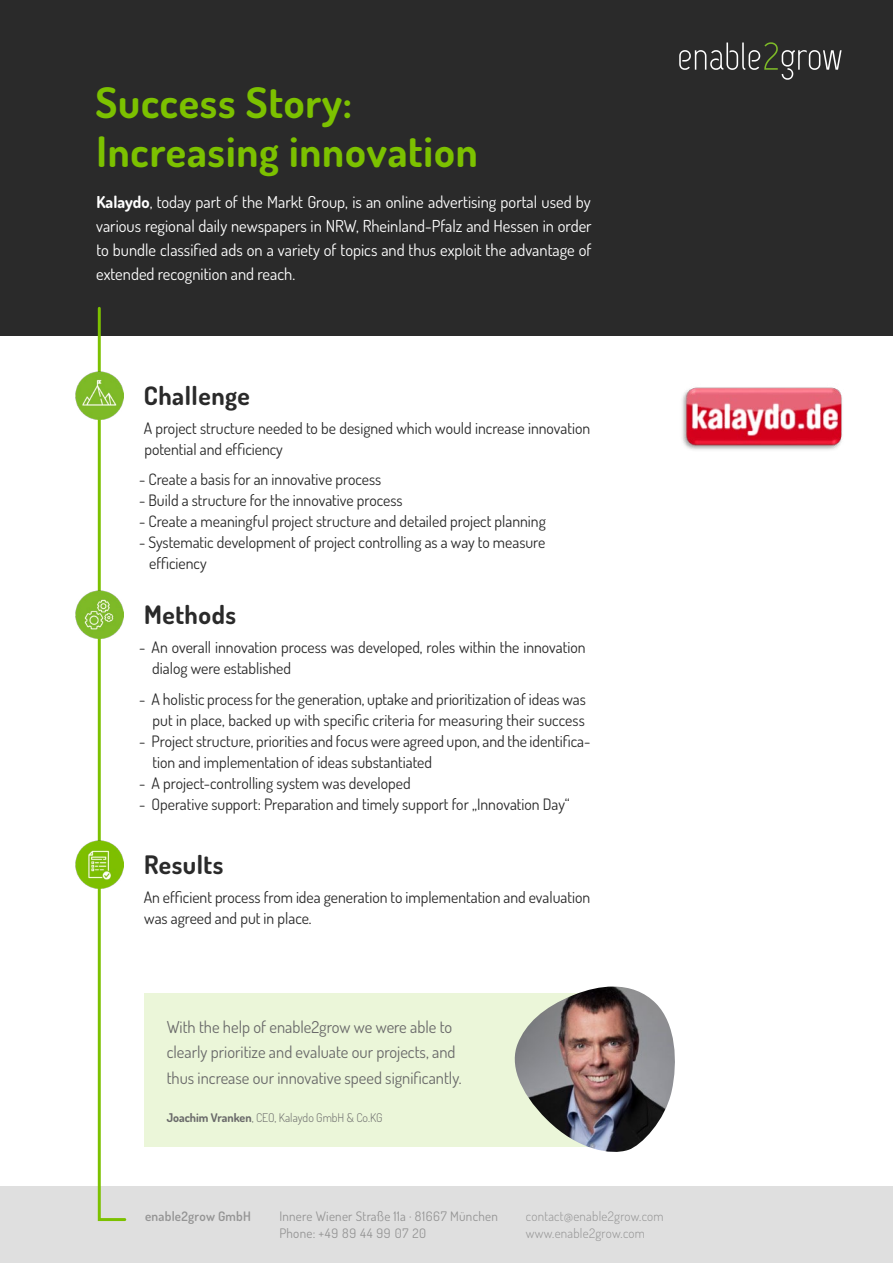
<style>
.page{position:relative;width:893px;height:1263px;background:#fff}
.page>*{position:absolute;margin:0;border:0;box-sizing:border-box;transform-origin:0 0}
.t1{font:700 42px/49.5px "Dosis";letter-spacing:.02em;color:#7cc100}
.t2{font:700 25.5px "Dosis";letter-spacing:.02em;color:#2a2a2a}
.t3{font:16.5px/24px "Dosis";color:#fff;text-align:justify}
.t4{font:16.5px/25.5px "Dosis";color:#6a6a6a}
.t5{font:15.75px/21px "Dosis";color:#2a2a2a}
.t6{font:13.2px/17px "Dosis";letter-spacing:.02em;color:#949494}
.t7{font:300 13.2px/17px "Dosis";letter-spacing:.02em;color:#949494}
.t8{font:600 13.2px "Dosis";letter-spacing:.02em;color:#949494}
.t9{font:300 12px "Dosis";color:#6a6a6a}
.s1{font-weight:700}
</style>
<div class="page">
<div style="left:0;top:0;width:893px;height:336px;background:#2a2a2a"></div>
<div style="left:0;top:1186px;width:893px;height:77px;background:#dfdfdf"></div>
<svg style="left:96px;top:307px;width:31px;height:915px"></svg>
<svg style="left:679px;top:42px;width:163px;height:38px"></svg>
<div style="left:144px;top:993px;width:485px;height:153px;background:#ebf6d9"></div>
<img style="left:510px;top:986px;width:165px;height:166px">
<img style="left:75px;top:371px;width:48px;height:48px">
<img style="left:75px;top:590px;width:48px;height:48px">
<img style="left:75px;top:840px;width:48px;height:48px">
<img style="left:682px;top:387px;width:160px;height:63px">
<h1 class="t1" style="left:95px;top:76px;width:384px">Success Story:<br>Increasing innovation</h1>
<p class="t3" style="left:96px;top:190px;width:497px"><span class="s1">Kalaydo</span>, today part of the Markt Group, is an online advertising portal used by various regional daily newspapers in NRW, Rheinland-Pfalz and Hessen in order to bundle classified ads on a variety of topics and thus exploit the advantage of extended recognition and reach.</p>
<h2 class="t2" style="left:144px;top:378px;width:108px">Challenge</h2>
<p class="t5" style="left:144px;top:417px;width:448px">A project structure needed to be designed which would increase innovation potential and efficiency</p>
<p class="t5" style="left:139px;top:468px;width:244px">- Create a basis for an innovative process</p>
<p class="t5" style="left:139px;top:489px;width:265px">- Build a structure for the innovative process</p>
<p class="t5" style="left:139px;top:510px;width:408px">- Create a meaningful project structure and detailed project planning</p>
<p class="t5" style="left:149px;top:531px;width:398px;text-indent:-10px">- Systematic development of project controlling as a way to measure efficiency</p>
<h2 class="t2" style="left:144px;top:597px;width:93px">Methods</h2>
<p class="t5" style="left:152px;top:636px;width:435px;text-indent:-13px">- An overall innovation process was developed, roles within the innovation dialog were established</p>
<p class="t5" style="left:139px;top:687px;width:448px;text-align:right">- A holistic process for the generation, uptake and prioritization of ideas was put in place, backed up with specific criteria for measuring their success</p>
<p class="t5" style="left:152px;top:729px;width:439px;text-indent:-13px">- Project structure, priorities and focus were agreed upon, and the identifica&shy;tion and implementation of ideas substantiated</p>
<p class="t5" style="left:139px;top:771px;width:273px">- A project-controlling system was developed</p>
<p class="t5" style="left:139px;top:792px;width:432px">- Operative support: Preparation and timely support for „Innovation Day“</p>
<h2 class="t2" style="left:144px;top:847px;width:81px">Results</h2>
<p class="t5" style="left:144px;top:885px;width:448px">An efficient process from idea generation to implementation and evaluation was agreed and put in place.</p>
<p class="t4" style="left:167px;top:1013px;width:296px">With the help of enable2grow we were able to clearly prioritize and evaluate our projects, and thus increase our innovative speed significantly.</p>
<p class="t9" style="left:167px;top:1109px;width:217px"><span class="s1">Joachim Vranken</span>, CEO, Kalaydo GmbH &amp; Co.KG</p>
<p class="t8" style="left:145px;top:1207px;width:107px">enable2grow GmbH</p>
<p class="t6" style="left:279px;top:1207px;width:220px">Innere Wiener Straße 11a · 81667 München<br>Phone: +49 89 44 99 07 20</p>
<p class="t7" style="left:526px;top:1207px;width:139px">contact@enable2grow.com www.enable2grow.com</p>
</div>
